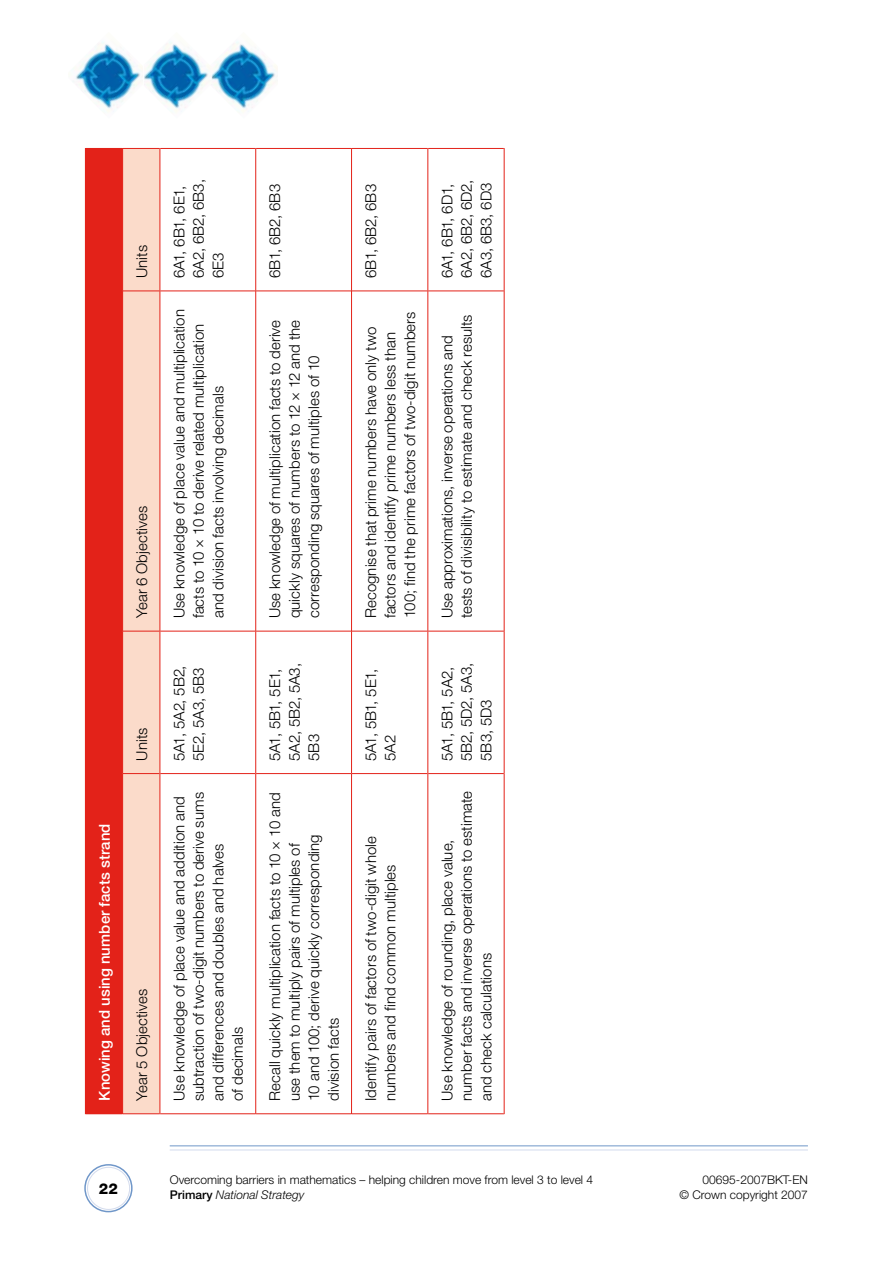
<style>
.page{position:relative;width:893px;height:1263px;background:#fff}
.page>*{position:absolute;margin:0;border:0;box-sizing:border-box;transform-origin:0 0}
.t1{font:300 15px/19.5px "Helvetica Neue LT";letter-spacing:.005em;color:#000}
.t2{font:500 15px "Helvetica Neue LT";letter-spacing:.005em;color:#fff}
.t3{font:800 15px "Helvetica Neue LT";color:#000}
.t4{font:300 12px "Helvetica Neue LT";color:#000}
.t5{font:italic 300 12px "Helvetica Neue LT";color:#000}
.s1{font-weight:500;font-style:normal}
</style>
<div class="page">
<img style="left:212px;top:41px;width:65px;height:71px">
<img style="left:73px;top:41px;width:139px;height:71px">
<div style="left:84px;top:1164px;width:49px;height:48px;border:2px solid #7097c9;border-radius:50%"></div>
<div style="left:87px;top:1167px;width:43px;height:43px;border:1px solid #d3dbed;border-radius:50%"></div>
<hr style="left:170px;top:1145px;width:638px;height:1px;background:#7097c9">
<hr style="left:170px;top:1149px;width:638px;height:1px;background:#d3dbed">
<div style="left:85px;top:148px;width:38px;height:966px;background:#e32219"></div>
<div style="left:123px;top:149px;width:37px;height:964px;background:#fbdbca"></div>
<hr style="left:123px;top:1113px;width:37px;height:1px;background:#e32219">
<hr style="left:123px;top:773px;width:37px;height:1px;background:#e32219">
<hr style="left:123px;top:631px;width:37px;height:1px;background:#e32219">
<hr style="left:123px;top:291px;width:37px;height:1px;background:#e32219">
<hr style="left:123px;top:148px;width:37px;height:1px;background:#e32219">
<hr style="left:160px;top:773px;width:1px;height:341px;background:#e32219">
<hr style="left:160px;top:1113px;width:95px;height:1px;background:#e32219">
<hr style="left:160px;top:631px;width:1px;height:142px;background:#e32219">
<hr style="left:160px;top:773px;width:95px;height:1px;background:#e32219">
<hr style="left:160px;top:291px;width:1px;height:340px;background:#e32219">
<hr style="left:160px;top:631px;width:95px;height:1px;background:#e32219">
<hr style="left:160px;top:148px;width:1px;height:143px;background:#e32219">
<hr style="left:160px;top:291px;width:95px;height:1px;background:#e32219">
<hr style="left:160px;top:148px;width:95px;height:1px;background:#e32219">
<hr style="left:255px;top:773px;width:1px;height:341px;background:#e32219">
<hr style="left:256px;top:1113px;width:95px;height:1px;background:#e32219">
<hr style="left:255px;top:631px;width:1px;height:142px;background:#e32219">
<hr style="left:256px;top:773px;width:95px;height:1px;background:#e32219">
<hr style="left:255px;top:291px;width:1px;height:340px;background:#e32219">
<hr style="left:256px;top:631px;width:95px;height:1px;background:#e32219">
<hr style="left:255px;top:148px;width:1px;height:143px;background:#e32219">
<hr style="left:256px;top:291px;width:95px;height:1px;background:#e32219">
<hr style="left:256px;top:148px;width:95px;height:1px;background:#e32219">
<hr style="left:351px;top:773px;width:1px;height:341px;background:#e32219">
<hr style="left:352px;top:1113px;width:75px;height:1px;background:#e32219">
<hr style="left:351px;top:631px;width:1px;height:142px;background:#e32219">
<hr style="left:352px;top:773px;width:75px;height:1px;background:#e32219">
<hr style="left:351px;top:291px;width:1px;height:340px;background:#e32219">
<hr style="left:352px;top:631px;width:75px;height:1px;background:#e32219">
<hr style="left:351px;top:148px;width:1px;height:143px;background:#e32219">
<hr style="left:352px;top:291px;width:75px;height:1px;background:#e32219">
<hr style="left:352px;top:148px;width:75px;height:1px;background:#e32219">
<hr style="left:427px;top:773px;width:1px;height:341px;background:#e32219">
<hr style="left:428px;top:1113px;width:76px;height:1px;background:#e32219">
<hr style="left:427px;top:631px;width:1px;height:142px;background:#e32219">
<hr style="left:428px;top:773px;width:76px;height:1px;background:#e32219">
<hr style="left:427px;top:291px;width:1px;height:340px;background:#e32219">
<hr style="left:428px;top:631px;width:76px;height:1px;background:#e32219">
<hr style="left:427px;top:148px;width:1px;height:143px;background:#e32219">
<hr style="left:428px;top:291px;width:76px;height:1px;background:#e32219">
<hr style="left:428px;top:148px;width:76px;height:1px;background:#e32219">
<hr style="left:504px;top:773px;width:1px;height:341px;background:#e32219">
<hr style="left:504px;top:631px;width:1px;height:142px;background:#e32219">
<hr style="left:504px;top:291px;width:1px;height:340px;background:#e32219">
<hr style="left:504px;top:148px;width:1px;height:143px;background:#e32219">
<p class="t1" style="left:132px;top:278px;width:34px;rotate:-90deg">Units</p>
<p class="t1" style="left:132px;top:618px;width:114px;rotate:-90deg">Year 6 Objectives</p>
<p class="t1" style="left:132px;top:761px;width:34px;rotate:-90deg">Units</p>
<p class="t2" style="left:96px;top:1101px;width:279px;rotate:-90deg">Knowing and using number facts strand</p>
<p class="t1" style="left:132px;top:1101px;width:114px;rotate:-90deg">Year 5 Objectives</p>
<p class="t1" style="left:169px;top:278px;width:100px;rotate:-90deg">6A1, 6B1, 6E1,<br>6A2, 6B2, 6B3,<br>6E3</p>
<p class="t1" style="left:169px;top:618px;width:310px;rotate:-90deg">Use knowledge of place value and multiplication facts to 10 × 10 to derive related multiplication and division facts involving decimals</p>
<p class="t1" style="left:169px;top:761px;width:97px;rotate:-90deg">5A1, 5A2, 5B2,<br>5E2, 5A3, 5B3</p>
<p class="t1" style="left:169px;top:1101px;width:310px;rotate:-90deg">Use knowledge of place value and addition and subtraction of two-digit numbers to derive sums and differences and doubles and halves<br>of decimals</p>
<p class="t1" style="left:265px;top:278px;width:96px;rotate:-90deg">6B1, 6B2, 6B3</p>
<p class="t1" style="left:265px;top:618px;width:300px;text-align:justify;rotate:-90deg">Use knowledge of multiplication facts to derive quickly squares of numbers to 12 × 12 and the corresponding squares of multiples of 10</p>
<p class="t1" style="left:265px;top:761px;width:99px;rotate:-90deg">5A1, 5B1, 5E1,<br>5A2, 5B2, 5A3,<br>5B3</p>
<p class="t1" style="left:265px;top:1101px;width:310px;rotate:-90deg">Recall quickly multiplication facts to 10 × 10 and use them to multiply pairs of multiples of<br>10 and 100; derive quickly corresponding division facts</p>
<p class="t1" style="left:361px;top:278px;width:96px;rotate:-90deg">6B1, 6B2, 6B3</p>
<p class="t1" style="left:361px;top:618px;width:308px;rotate:-90deg">Recognise that prime numbers have only two factors and identify prime numbers less than<br>100; find the prime factors of two-digit numbers</p>
<p class="t1" style="left:361px;top:761px;width:93px;rotate:-90deg">5A1, 5B1, 5E1,<br>5A2</p>
<p class="t1" style="left:361px;top:1101px;width:266px;rotate:-90deg">Identify pairs of factors of two-digit whole numbers and find common multiples</p>
<p class="t1" style="left:437px;top:278px;width:100px;rotate:-90deg">6A1, 6B1, 6D1,<br>6A2, 6B2, 6D2,<br>6A3, 6B3, 6D3</p>
<p class="t1" style="left:437px;top:618px;width:305px;rotate:-90deg">Use approximations, inverse operations and tests of divisibility to estimate and check results</p>
<p class="t1" style="left:437px;top:761px;width:100px;rotate:-90deg">5A1, 5B1, 5A2,<br>5B2, 5D2, 5A3,<br>5B3, 5D3</p>
<p class="t1" style="left:437px;top:1101px;width:312px;rotate:-90deg">Use knowledge of rounding, place value, number facts and inverse operations to estimate and check calculations</p>
<p class="t3" style="left:99px;top:1180px;width:20px">22</p>
<p class="t4" style="left:170px;top:1172px;width:425px">Overcoming barriers in mathematics – helping children move from level 3 to level 4</p>
<p class="t4" style="left:702px;top:1172px;width:107px">00695-2007BKT-EN</p>
<p class="t5" style="left:170px;top:1187px;width:136px"><span class="s1">Primary</span> National Strategy</p>
<p class="t4" style="left:680px;top:1187px;width:130px">© Crown copyright 2007</p>
</div>
